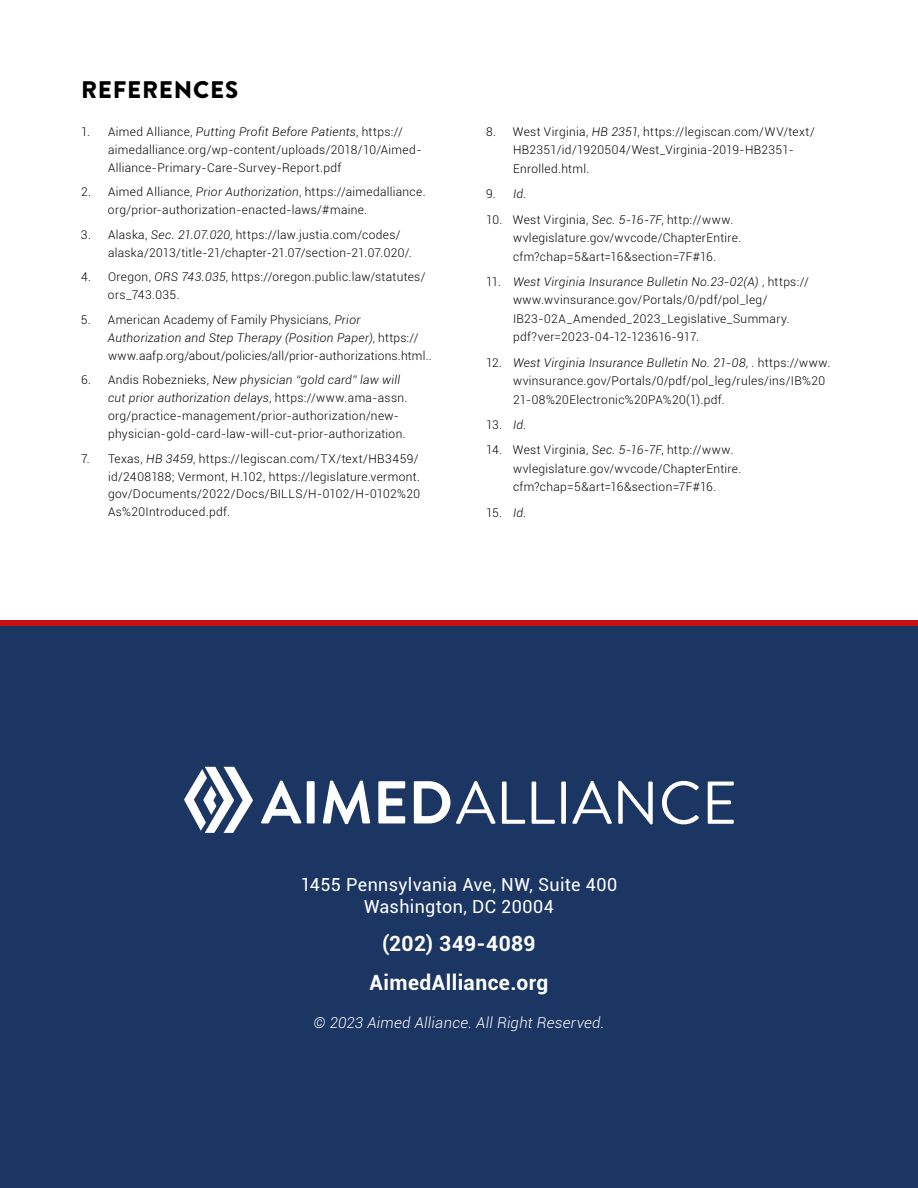
<style>
.page{position:relative;width:918px;height:1188px;background:#fff}
.page>*{position:absolute;margin:0;border:0;box-sizing:border-box;transform-origin:0 0}
.t1{font:900 24px "Brandon Grotesque";letter-spacing:.035em;color:#000}
.t2{font:700 21px/38.7px "Roboto";letter-spacing:.02em;color:#fff;text-align:center}
.t3{font:18px/21.6px "Roboto";letter-spacing:.02em;color:#fff;text-align:center}
.t4{font:italic 300 15px "Roboto";letter-spacing:.015em;color:#fff}
.t5{font:300 12px/17.9px "Roboto";letter-spacing:.025em;color:#000}
.t6{font:italic 300 12px "Roboto";color:#000}
.s1{font-style:italic}
.s2{font-style:normal}
</style>
<div class="page">
<div style="left:0;top:623px;width:918px;height:565px;background:#1c3663"></div>
<svg style="left:184px;top:767px;width:69px;height:66px"></svg>
<svg style="left:261px;top:781px;width:41px;height:42px"></svg>
<div style="left:307px;top:781px;width:8px;height:42px;background:#fff"></div>
<svg style="left:323px;top:781px;width:47px;height:43px"></svg>
<svg style="left:378px;top:781px;width:27px;height:42px"></svg>
<svg style="left:414px;top:781px;width:36px;height:42px"></svg>
<svg style="left:456px;top:781px;width:40px;height:43px"></svg>
<svg style="left:502px;top:782px;width:23px;height:42px"></svg>
<svg style="left:532px;top:782px;width:23px;height:42px"></svg>
<div style="left:561px;top:782px;width:5px;height:42px;background:#fff"></div>
<svg style="left:572px;top:781px;width:40px;height:43px"></svg>
<svg style="left:618px;top:781px;width:35px;height:43px"></svg>
<svg style="left:662px;top:781px;width:37px;height:43px"></svg>
<svg style="left:708px;top:782px;width:26px;height:42px"></svg>
<div style="left:0;top:621px;width:918px;height:5px;background:#c71212"></div>
<h1 class="t1" style="left:81px;top:73px;width:159px">REFERENCES</h1>
<p class="t5" style="left:108px;top:122px;width:315px;text-indent:-27px">1. Aimed Alliance, <span class="s1">Putting Profit Before Patients</span>, https:// aimedalliance.org/wp-content/uploads/2018/10/Aimed-<br>Alliance-Primary-Care-Survey-Report.pdf</p>
<p class="t5" style="left:108px;top:183px;width:319px;text-indent:-27px">2. Aimed Alliance, <span class="s1">Prior Authorization</span>, https://aimedalliance. org/prior-authorization-enacted-laws/#maine.</p>
<p class="t5" style="left:108px;top:225px;width:305px;text-indent:-27px">3. Alaska, <span class="s1">Sec. 21.07.020</span>, https://law.justia.com/codes/ alaska/2013/title-21/chapter-21.07/section-21.07.020/.</p>
<p class="t5" style="left:108px;top:268px;width:319px;text-indent:-27px">4. Oregon, <span class="s1">ORS 743.035</span>, https://oregon.public.law/statutes/ ors_743.035.</p>
<p class="t5" style="left:108px;top:310px;width:325px;text-indent:-27px">5. American Academy of Family Physicians, <span class="s1">Prior<br>Authorization and Step Therapy (Position Paper)</span>, https:// www.aafp.org/about/policies/all/prior-authorizations.html..</p>
<p class="t5" style="left:108px;top:371px;width:301px;text-indent:-27px">6. Andis Robeznieks, <span class="s1">New physician “gold card” law will cut prior authorization delays</span>, https://www.ama-assn. org/practice-management/prior-authorization/new&shy;physician-gold-card-law-will-cut-prior-authorization.</p>
<p class="t5" style="left:108px;top:449px;width:314px;text-indent:-27px">7. Texas, <span class="s1">HB 3459</span>, https://legiscan.com/TX/text/HB3459/ id/2408188; Vermont, H.102, https://legislature.vermont. gov/Documents/2022/Docs/BILLS/H-0102/H-0102%20<br>As%20Introduced.pdf.</p>
<p class="t5" style="left:513px;top:122px;width:303px;line-height:18.5px;text-indent:-27px">8. West Virginia, <span class="s1">HB 2351</span>, https://legiscan.com/WV/text/<br>HB2351/id/1920504/West_Virginia-2019-HB2351-<br>Enrolled.html.</p>
<p class="t6" style="left:486px;top:186px;width:42px"><span class="s2">9.</span> Id.</p>
<p class="t5" style="left:513px;top:210px;width:230px;line-height:18.5px;text-indent:-27px">10. West Virginia, <span class="s1">Sec. 5-16-7F</span>, http://www. wvlegislature.gov/wvcode/ChapterEntire. cfm?chap=5&amp;art=16&amp;section=7F#16.</p>
<p class="t5" style="left:513px;top:272px;width:297px;line-height:18.5px;text-indent:-27px">11. <span class="s1">West Virginia Insurance Bulletin No.23-02(A)</span> , https:// www.wvinsurance.gov/Portals/0/pdf/pol_leg/ IB23-02A_Amended_2023_Legislative_Summary. pdf?ver=2023-04-12-123616-917.</p>
<p class="t5" style="left:513px;top:353px;width:319px;line-height:18.5px;text-indent:-27px">12. <span class="s1">West Virginia Insurance Bulletin No. 21-08</span>, . https://www. wvinsurance.gov/Portals/0/pdf/pol_leg/rules/ins/IB%20<br>21-08%20Electronic%20PA%20(1).pdf.</p>
<p class="t5" style="left:486px;top:415px;width:42px">13. <span class="s1">Id.</span></p>
<p class="t5" style="left:513px;top:440px;width:230px;line-height:18.5px;text-indent:-27px">14. West Virginia, <span class="s1">Sec. 5-16-7F</span>, http://www. wvlegislature.gov/wvcode/ChapterEntire. cfm?chap=5&amp;art=16&amp;section=7F#16.</p>
<p class="t5" style="left:486px;top:503px;width:42px">15. <span class="s1">Id.</span></p>
<h3 class="t3" style="left:301px;top:873px;width:318px">1455 Pennsylvania Ave, NW, Suite 400<br>Washington, DC 20004</h3>
<h2 class="t2" style="left:370px;top:924px;width:180px">(202) 349-4089<br>AimedAlliance.org</h2>
<p class="t4" style="left:314px;top:1012px;width:292px">© 2023 Aimed Alliance. All Right Reserved.</p>
</div>
